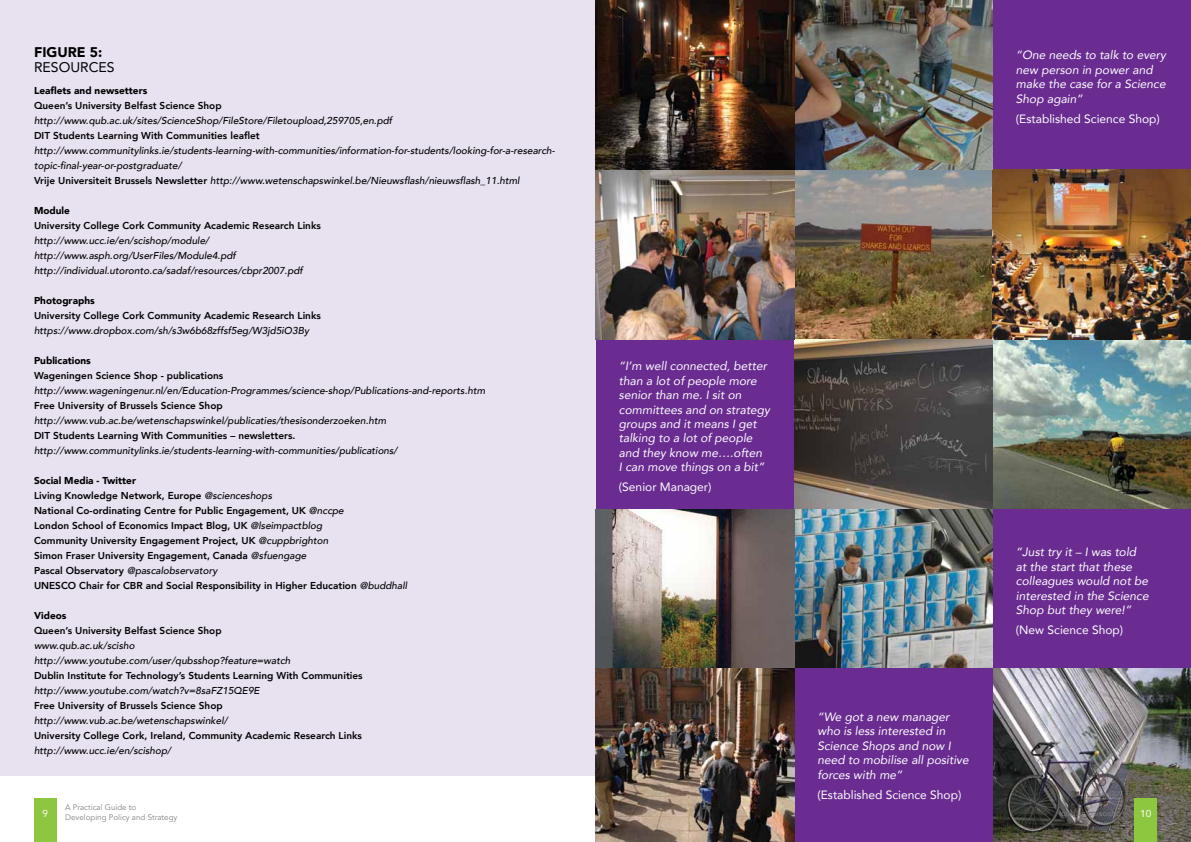
<style>
.page{position:relative;width:1191px;height:842px;background:#fff}
.page>*{position:absolute;margin:0;border:0;box-sizing:border-box;transform-origin:0 0}
.t1{font:14px "Avenir";color:#000}
.t2{font:900 14px "Avenir";color:#000}
.t3{font:italic 12px/14.4px "Avenir";color:#fff}
.t4{font:12px "Avenir";color:#fff}
.t5{font:italic 500 10px/15px "Avenir";color:#000}
.t6{font:800 10px/15px "Avenir";color:#000}
.t7{font:900 10px "Avenir";color:#000}
.t8{font:10px "Avenir";color:#fff}
.t9{font:8px/9.6px "Avenir LT Std";color:#808285}
.s1{font-weight:800;font-style:normal}
.s2{font-weight:900}
.s3{font-weight:500;font-style:italic}
</style>
<div class="page">
<div style="left:595px;top:340px;width:199px;height:170px;background:#6a2c91"></div>
<div style="left:0;top:0;width:595px;height:776px;background:#e7e1f0"></div>
<img style="left:794px;top:170px;width:198px;height:170px">
<img style="left:992px;top:340px;width:199px;height:170px">
<svg style="left:794px;top:340px;width:198px;height:170px;background:#504a45"></svg>
<div style="left:992px;top:0;width:199px;height:170px;background:#6a2c91"></div>
<img style="left:992px;top:170px;width:199px;height:170px">
<img style="left:794px;top:0;width:198px;height:170px">
<img style="left:595px;top:170px;width:199px;height:170px">
<img style="left:595px;top:0;width:199px;height:170px">
<div style="left:992px;top:510px;width:199px;height:159px;background:#6a2c91"></div>
<img style="left:794px;top:510px;width:198px;height:159px">
<img style="left:595px;top:510px;width:199px;height:159px">
<img style="left:992px;top:669px;width:199px;height:173px">
<div style="left:794px;top:669px;width:198px;height:173px;background:#6a2c91"></div>
<img style="left:595px;top:669px;width:199px;height:173px">
<div style="left:34px;top:798px;width:22px;height:44px;background:#8dc63f"></div>
<div style="left:1134px;top:798px;width:23px;height:44px;background:#8dc63f"></div>
<h1 class="t2" style="left:34px;top:40px;width:18px">Figure</h1>
<h1 class="t2" style="left:90px;top:40px;width:14px">5:</h1>
<h1 class="t1" style="left:34px;top:55px;width:19px">Resources</h1>
<p class="t7" style="left:34px;top:82px;width:115px">Leaflets and newsetters</p>
<p class="t6" style="left:34px;top:97px;width:189px">Queen’s University Belfast Science Shop</p>
<p class="t5" style="left:34px;top:113px;width:360px">http://www.qub.ac.uk/sites/ScienceShop/FileStore/Filetoupload,259705,en.pdf</p>
<p class="t6" style="left:34px;top:127px;width:227px">DIT Students Learning With Communities leaflet</p>
<p class="t5" style="left:34px;top:143px;width:522px">http://www.communitylinks.ie/students-learning-with-communities/information-for-students/looking-for-a-research&shy;topic-final-year-or-postgraduate/<br><span class="s1">Vrije Universiteit Brussels Newsletter</span> http://www.wetenschapswinkel.be/Nieuwsflash/nieuwsflash_11.html</p>
<p class="t7" style="left:34px;top:202px;width:37px">Module</p>
<p class="t6" style="left:34px;top:217px;width:288px">University College Cork Community Academic Research Links</p>
<p class="t5" style="left:34px;top:233px;width:270px">http://www.ucc.ie/en/scishop/module/ http://www.asph.org/UserFiles/Module4.pdf http://individual.utoronto.ca/sadaf/resources/cbpr2007.pdf</p>
<p class="t7" style="left:34px;top:292px;width:62px">Photographs</p>
<p class="t6" style="left:34px;top:307px;width:288px">University College Cork Community Academic Research Links</p>
<p class="t5" style="left:34px;top:323px;width:277px">https://www.dropbox.com/sh/s3w6b68zffsf5eg/W3jd5iO3By</p>
<p class="t7" style="left:34px;top:352px;width:58px">Publications</p>
<p class="t6" style="left:34px;top:367px;width:191px">Wageningen Science Shop - publications</p>
<p class="t5" style="left:34px;top:383px;width:453px">http://www.wageningenur.nl/en/Education-Programmes/science-shop/Publications-and-reports.htm</p>
<p class="t6" style="left:34px;top:397px;width:190px">Free University of Brussels Science Shop</p>
<p class="t5" style="left:34px;top:413px;width:354px">http://www.vub.ac.be/wetenschapswinkel/publicaties/thesisonderzoeken.htm</p>
<p class="t6" style="left:34px;top:427px;width:263px">DIT Students Learning With Communities – newsletters.</p>
<p class="t5" style="left:34px;top:443px;width:365px">http://www.communitylinks.ie/students-learning-with-communities/publications/</p>
<p class="t6" style="left:34px;top:472px;width:375px"><span class="s2">Social Media - Twitter<br></span>Living Knowledge Network, Europe <span class="s3">@scienceshops<br></span>National Co-ordinating Centre for Public Engagement, UK <span class="s3">@nccpe<br></span>London School of Economics Impact Blog, UK <span class="s3">@lseimpactblog<br></span>Community University Engagement Project, UK <span class="s3">@cuppbrighton<br></span>Simon Fraser University Engagement, Canada <span class="s3">@sfuengage<br></span>Pascal Observatory <span class="s3">@pascalobservatory<br></span>UNESCO Chair for CBR and Social Responsibility in Higher Education <span class="s3">@buddhall</span></p>
<p class="t7" style="left:34px;top:607px;width:34px">Videos</p>
<p class="t6" style="left:34px;top:622px;width:189px">Queen’s University Belfast Science Shop</p>
<p class="t5" style="left:34px;top:638px;width:258px">www.qub.ac.uk/scisho http://www.youtube.com/user/qubsshop?feature=watch</p>
<p class="t6" style="left:34px;top:667px;width:330px">Dublin Institute for Technology’s Students Learning With Communities</p>
<p class="t5" style="left:34px;top:683px;width:227px">http://www.youtube.com/watch?v=8saFZ15QE9E</p>
<p class="t6" style="left:34px;top:697px;width:190px">Free University of Brussels Science Shop</p>
<p class="t5" style="left:34px;top:713px;width:195px">http://www.vub.ac.be/wetenschapswinkel/</p>
<p class="t6" style="left:34px;top:727px;width:329px">University College Cork, Ireland, Community Academic Research Links</p>
<p class="t5" style="left:34px;top:743px;width:139px">http://www.ucc.ie/en/scishop/</p>
<p class="t3" style="left:1016px;top:48px;width:151px">“One needs to talk to every new person in power and make the case for a Science<br>Shop again”</p>
<p class="t4" style="left:1016px;top:109px;width:145px">(Established Science Shop)</p>
<p class="t3" style="left:619px;top:359px;width:152px">“I’m well connected, better than a lot of people more senior than me. I sit on committees and on strategy groups and it means I get talking to a lot of people and they know me….often<br>I can move things on a bit”</p>
<p class="t4" style="left:619px;top:477px;width:94px">(Senior Manager)</p>
<p class="t3" style="left:817px;top:709px;width:153px">“We got a new manager who is less interested in<br>Science Shops and now I need to mobilise all positive forces with me”</p>
<p class="t4" style="left:817px;top:785px;width:145px">(Established Science Shop)</p>
<p class="t3" style="left:1016px;top:545px;width:134px">“Just try it – I was told at the start that these colleagues would not be interested in the Science<br>Shop but they were!”</p>
<p class="t4" style="left:1016px;top:620px;width:109px">(New Science Shop)</p>
<p class="t9" style="left:65px;top:803px;width:114px">A Practical Guide to<br>Developing Policy and Strategy</p>
<p class="t9" style="left:1061px;top:809px;width:61px">qub.ac.uk/scisho</p>
<p class="t8" style="left:42px;top:805px;width:7px">9</p>
<p class="t8" style="left:1140px;top:805px;width:13px">10</p>
</div>
